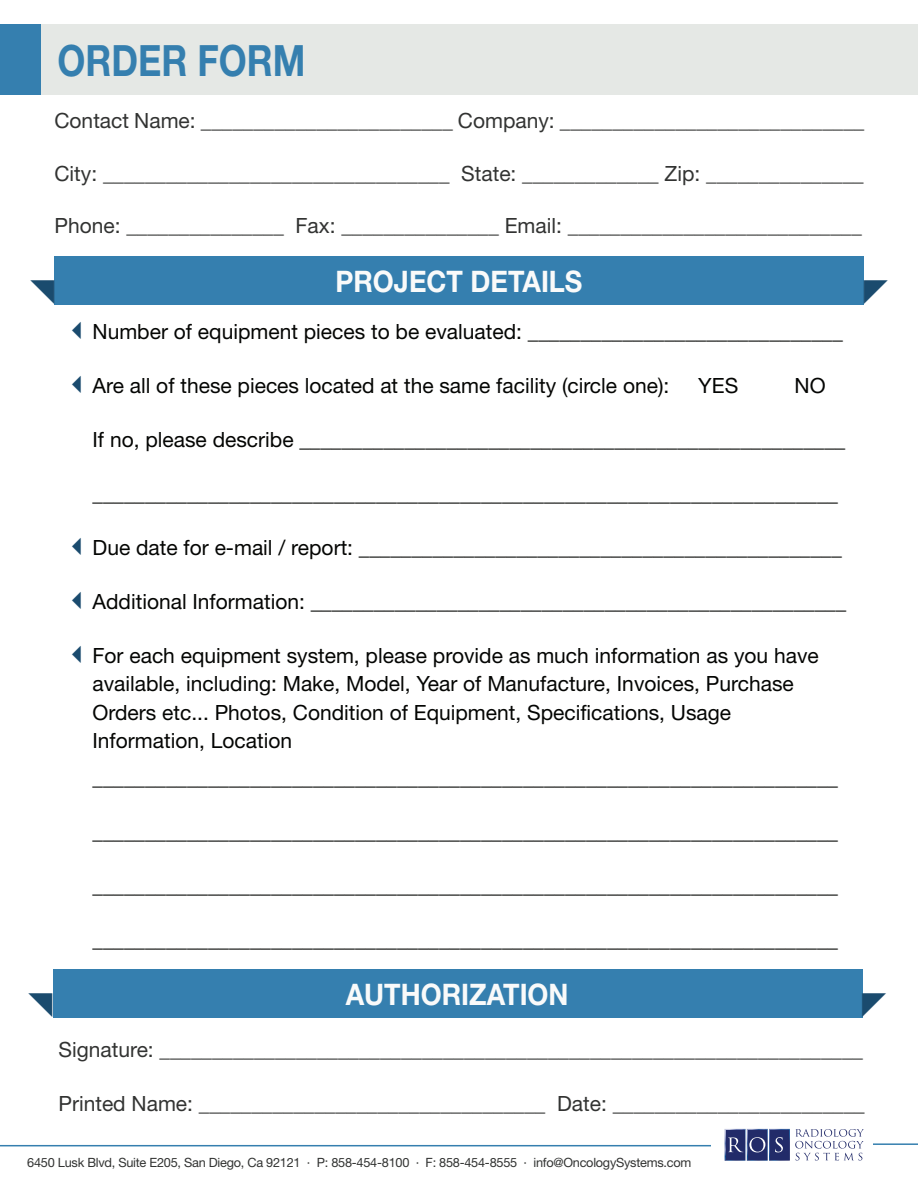
<style>
.page{position:relative;width:918px;height:1188px;background:#fff}
.page>*{position:absolute;margin:0;border:0;box-sizing:border-box;transform-origin:0 0}
.t1{font:700 43.2px "Helvetica Neue LT Std";color:#357faf;scale:.83 1}
.t2{font:700 29.7px "Helvetica Neue LT Std";color:#f9fafa;scale:.91 1}
.t3{font:21px/28.5px "Helvetica Neue";color:#040503}
.t4{font:21px "Helvetica Neue";color:#323332}
.t5{font:12.75px "Helvetica Neue";letter-spacing:-.02em;color:#323332}
</style>
<div class="page">
<div style="left:41px;top:24px;width:877px;height:70px;background:#e5e8e5"></div>
<div style="left:0;top:24px;width:40px;height:70px;background:#357faf"></div>
<svg style="left:725px;top:1129px;width:139px;height:32px"></svg>
<hr style="left:0;top:1145px;width:711px;height:1px;background:#357faf">
<hr style="left:873px;top:1143px;width:45px;height:2px;background:#357faf">
<div style="left:54px;top:256px;width:810px;height:48px;background:#357faf"></div>
<div style="left:53px;top:969px;width:810px;height:48px;background:#357faf"></div>
<p class="t1" style="left:57px;top:33px;width:300px">ORDER FORM</p>
<p class="t4" style="left:54px;top:108px;width:811px">Contact Name: ________________________ Company: _____________________________</p>
<p class="t4" style="left:54px;top:161px;width:811px">City: _________________________________ State: _____________ Zip: _______________</p>
<p class="t4" style="left:54px;top:213px;width:809px">Phone: _______________ Fax: _______________ Email: ____________________________</p>
<p class="t2" style="left:335px;top:263px;width:273px">PROJECT DETAILS</p>
<p class="t3" style="left:93px;top:317px;width:752px">Number of equipment pieces to be evaluated: ______________________________</p>
<p class="t3" style="left:93px;top:371px;width:578px">Are all of these pieces located at the same facility (circle one):</p>
<p class="t3" style="left:698px;top:371px;width:42px">YES</p>
<p class="t3" style="left:795px;top:371px;width:33px">NO</p>
<p class="t3" style="left:93px;top:425px;width:754px">If no, please describe ____________________________________________________</p>
<p class="t3" style="left:93px;top:479px;width:747px">_______________________________________________________________________</p>
<p class="t3" style="left:93px;top:533px;width:751px">Due date for e-mail / report: ______________________________________________</p>
<p class="t3" style="left:93px;top:587px;width:755px">Additional Information: ___________________________________________________</p>
<p class="t3" style="left:93px;top:641px;width:728px">For each equipment system, please provide as much information as you have available, including: Make, Model, Year of Manufacture, Invoices, Purchase</p>
<p class="t3" style="left:93px;top:698px;width:640px">Orders etc... Photos, Condition of Equipment, Specifications, Usage</p>
<p class="t3" style="left:93px;top:726px;width:201px">Information, Location</p>
<p class="t3" style="left:93px;top:763px;width:747px">_______________________________________________________________________</p>
<p class="t3" style="left:93px;top:817px;width:747px">_______________________________________________________________________</p>
<p class="t3" style="left:93px;top:871px;width:747px">_______________________________________________________________________</p>
<p class="t3" style="left:93px;top:925px;width:747px">_______________________________________________________________________</p>
<p class="t2" style="left:346px;top:976px;width:246px">AUTHORIZATION</p>
<p class="t4" style="left:58px;top:1037px;width:806px">Signature: ___________________________________________________________________</p>
<p class="t4" style="left:58px;top:1091px;width:808px">Printed Name: _________________________________ Date: ________________________</p>
<p class="t5" style="left:27px;top:1155px;width:666px">6450 Lusk Blvd, Suite E205, San Diego, Ca 92121 · P: 858-454-8100 · F: 858-454-8555 · info@OncologySystems.com</p>
</div>
